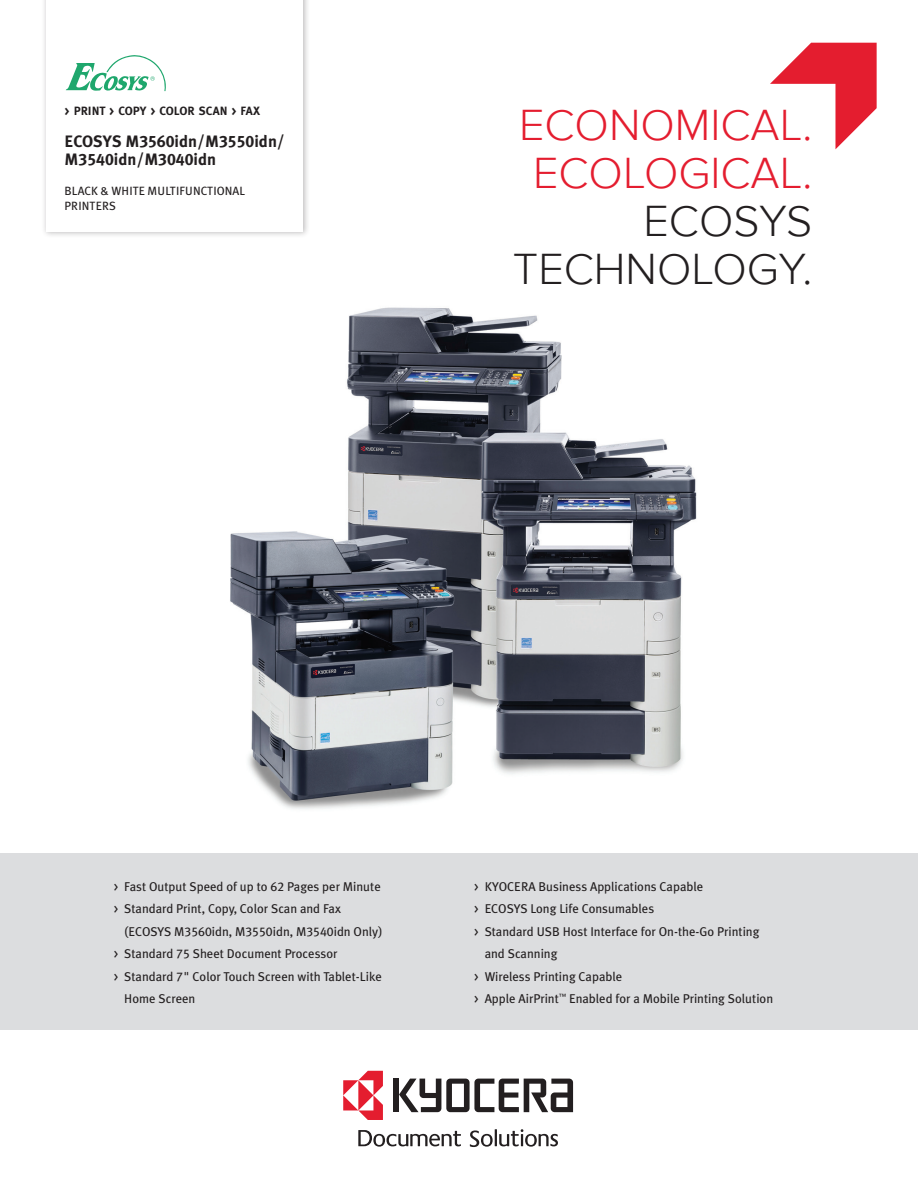
<style>
.page{position:relative;width:918px;height:1188px;background:#fff}
.page>*{position:absolute;margin:0;border:0;box-sizing:border-box;transform-origin:0 0}
.t1{font:300 45px "Proxima Nova";color:#e41d2f}
.t2{font:300 45px "Proxima Nova";color:#231f20}
.t3{font:700 16.5px/18px "Meta Plus";color:#231f20}
.bullets{font:12.75px/22.5px "Meta Plus";color:#231f20}
.t4{font:12px/15px "Meta Plus";letter-spacing:.005em;color:#231f20}
.t5{font:12px "Meta Plus Bold Caps";color:#231f20}
.s1{font-family:"Meta Plus Bold Caps";font-weight:400}
.s2{font-family:"Meta Plus Book Caps"}
</style>
<div class="page">
<svg style="left:770px;top:43px;width:107px;height:106px"></svg>
<div style="left:41px;top:0;width:269px;height:238px;background:#231f20;opacity:.3"></div>
<div style="left:46px;top:0;width:257px;height:232px;background:#fff"></div>
<img style="left:230px;top:307px;width:467px;height:502px">
<div style="left:393px;top:1079px;width:6px;height:33px;background:#231f20"></div>
<svg style="left:399px;top:1079px;width:174px;height:33px"></svg>
<svg style="left:343px;top:1071px;width:40px;height:49px"></svg>
<svg style="left:470px;top:1129px;width:88px;height:18px"></svg>
<svg style="left:358px;top:1130px;width:103px;height:17px"></svg>
<svg style="left:66px;top:55px;width:100px;height:36px"></svg>
<div style="left:0;top:854px;width:918px;height:176px;background:#dcdddf"></div>
<p class="t5" style="left:65px;top:104px;width:197px">&gt; PRINT &gt; COPY &gt; COLOR SCAN &gt; FAX</p>
<p class="t3" style="left:65px;top:132px;width:222px">ECOSYS M<span class="s1">3560</span>idn/M<span class="s1">3550</span>idn/<br>M<span class="s1">3540</span>idn/M<span class="s1">3040</span>idn</p>
<p class="t4" style="left:65px;top:183px;width:182px">BLACK &amp; WHITE MULTIFUNCTIONAL<br>PRINTERS</p>
<p class="t1" style="left:519px;top:99px;width:295px">ECONOMICAL.</p>
<p class="t1" style="left:533px;top:147px;width:281px">ECOLOGICAL.</p>
<p class="t2" style="left:643px;top:195px;width:170px">ECOSYS</p>
<p class="t2" style="left:513px;top:243px;width:301px">TECHNOLOGY.</p>
<p class="bullets" style="left:114px;top:875px;width:269px"><span class="s2">&gt;</span> Fast Output Speed of up to <span class="s2">62</span> Pages per Minute</p>
<p class="bullets" style="left:124px;top:897px;width:260px;text-indent:-11px"><span class="s2">&gt;</span> Standard Print, Copy, Color Scan and Fax (ECOSYS M<span class="s2">3560</span>idn, M<span class="s2">3550</span>idn, M<span class="s2">3540</span>idn Only)</p>
<p class="bullets" style="left:114px;top:942px;width:225px"><span class="s2">&gt;</span> Standard <span class="s2">75</span> Sheet Document Processor</p>
<p class="bullets" style="left:124px;top:965px;width:259px;text-indent:-11px"><span class="s2">&gt;</span> Standard <span class="s2">7</span>" Color Touch Screen with Tablet-Like<br>Home Screen</p>
<p class="bullets" style="left:474px;top:875px;width:231px"><span class="s2">&gt;</span> KYOCERA Business Applications Capable</p>
<p class="bullets" style="left:474px;top:897px;width:182px"><span class="s2">&gt;</span> ECOSYS Long Life Consumables</p>
<p class="bullets" style="left:485px;top:920px;width:276px;text-indent:-11px"><span class="s2">&gt;</span> Standard USB Host Interface for On-the-Go Printing and Scanning</p>
<p class="bullets" style="left:474px;top:965px;width:150px"><span class="s2">&gt;</span> Wireless Printing Capable</p>
<p class="bullets" style="left:474px;top:987px;width:301px"><span class="s2">&gt;</span> Apple AirPrint<sup>™</sup> Enabled for a Mobile Printing Solution</p>
</div>
